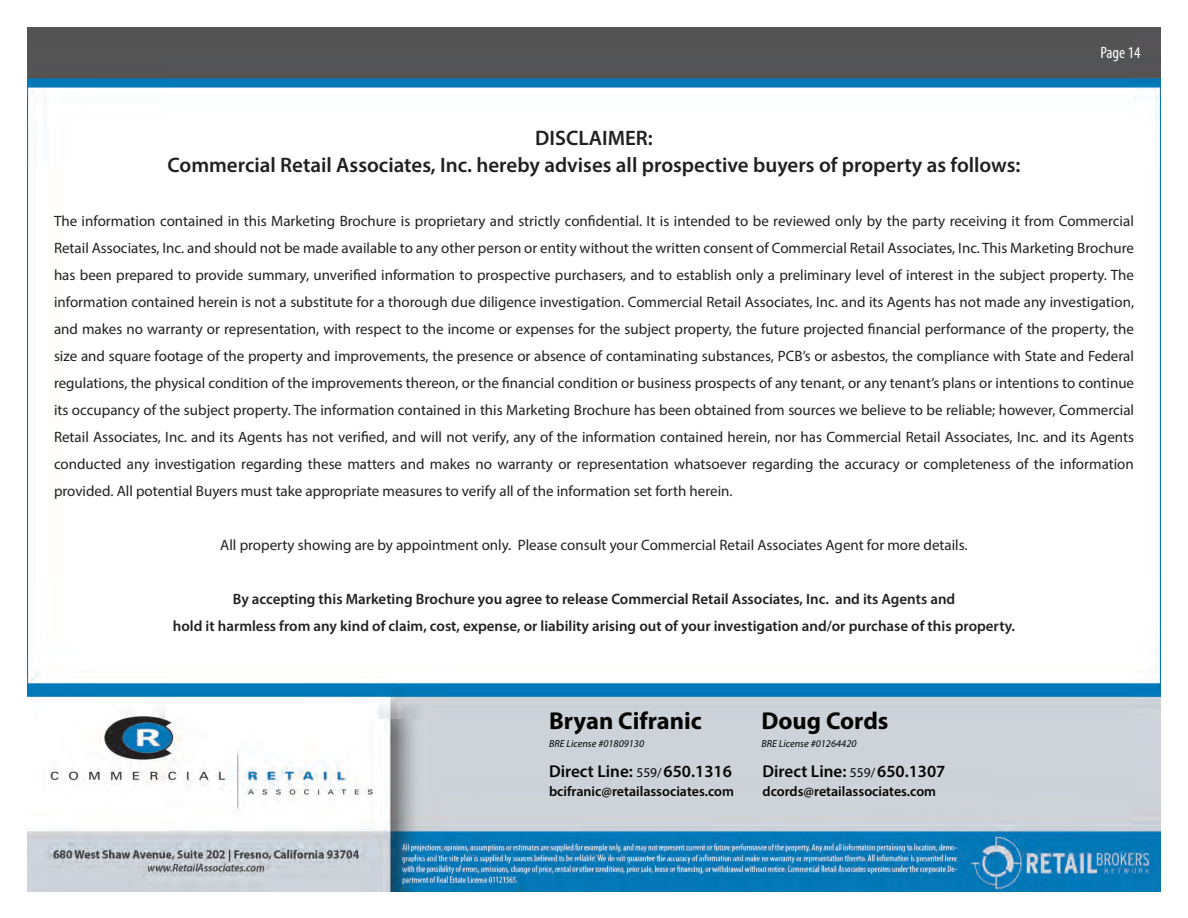
<style>
.page{position:relative;width:1188px;height:918px;background:#fff}
.page>*{position:absolute;margin:0;border:0;box-sizing:border-box;transform-origin:0 0}
.t1{font:700 24.45px "Myriad Pro";color:#040503}
.t2{font:600 21px "Myriad Pro";color:#231f20}
.t3{font:600 17.1px "Myriad Pro";color:#040503}
.t4{font:condensed 16.5px "Myriad Pro";color:#fff}
.t5{font:15px/27px "Myriad Pro";color:#231f20;text-align:justify}
.t6{font:600 15px "Myriad Pro";color:#231f20}
.t7{font:600 13.95px "Myriad Pro";color:#040503}
.t8{font:italic 10.35px "Myriad Pro";color:#040503}
.s1{font-weight:400;font-size:13.5px}
</style>
<div class="page">
<img style="left:27px;top:27px;width:1134px;height:864px">
<p class="t4" style="left:1100px;top:43px;width:42px">Page 14</p>
<p class="t2" style="left:535px;top:125px;width:119px">DISCLAIMER:</p>
<p class="t2" style="left:167px;top:152px;width:855px">Commercial Retail Associates, Inc. hereby advises all prospective buyers of property as follows:</p>
<p class="t5" style="left:54px;top:207px;width:1082px">The information contained in this Marketing Brochure is proprietary and strictly confidential. It is intended to be reviewed only by the party receiving it from Commercial Retail Associates, Inc. and should not be made available to any other person or entity without the written consent of Commercial Retail Associates, Inc. This Marketing Brochure has been prepared to provide summary, unverified information to prospective purchasers, and to establish only a preliminary level of interest in the subject property. The information contained herein is not a substitute for a thorough due diligence investigation. Commercial Retail Associates, Inc. and its Agents has not made any investigation, and makes no warranty or representation, with respect to the income or expenses for the subject property, the future projected financial performance of the property, the size and square footage of the property and improvements, the presence or absence of contaminating substances, PCB’s or asbestos, the compliance with State and Federal regulations, the physical condition of the improvements thereon, or the financial condition or business prospects of any tenant, or any tenant’s plans or intentions to continue its occupancy of the subject property. The information contained in this Marketing Brochure has been obtained from sources we believe to be reliable; however, Commercial Retail Associates, Inc. and its Agents has not verified, and will not verify, any of the information contained herein, nor has Commercial Retail Associates, Inc. and its Agents conducted any investigation regarding these matters and makes no warranty or representation whatsoever regarding the accuracy or completeness of the information provided. All potential Buyers must take appropriate measures to verify all of the information set forth herein.</p>
<p class="t5" style="left:220px;top:531px;width:749px">All property showing are by appointment only. Please consult your Commercial Retail Associates Agent for more details.</p>
<p class="t6" style="left:233px;top:589px;width:724px">By accepting this Marketing Brochure you agree to release Commercial Retail Associates, Inc. and its Agents and</p>
<p class="t6" style="left:173px;top:616px;width:844px">hold it harmless from any kind of claim, cost, expense, or liability arising out of your investigation and/or purchase of this property.</p>
<h1 class="t1" style="left:549px;top:705px;width:154px">Bryan Cifranic</h1>
<p class="t8" style="left:549px;top:737px;width:97px">BRE License #01809130</p>
<p class="t3" style="left:549px;top:760px;width:184px">Direct Line: <span class="s1">559/</span>650.1316</p>
<p class="t7" style="left:549px;top:782px;width:187px">bcifranic@retailassociates.com</p>
<h1 class="t1" style="left:761px;top:705px;width:129px">Doug Cords</h1>
<p class="t8" style="left:761px;top:737px;width:97px">BRE License #01264420</p>
<p class="t3" style="left:763px;top:760px;width:184px">Direct Line: <span class="s1">559/</span>650.1307</p>
<p class="t7" style="left:763px;top:782px;width:175px">dcords@retailassociates.com</p>
</div>
